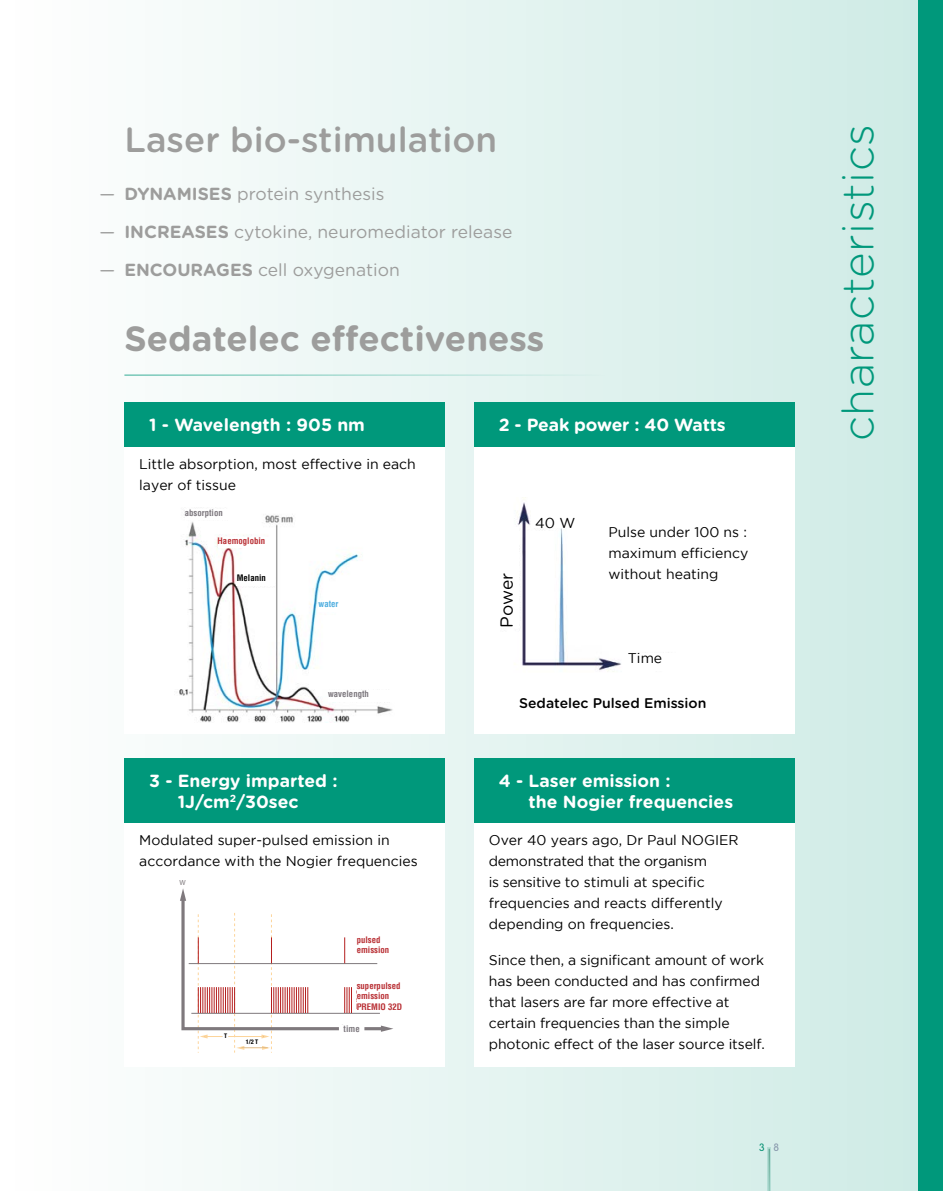
<style>
.page{position:relative;width:943px;height:1191px;background:#fff}
.page>*{position:absolute;margin:0;border:0;box-sizing:border-box;transform-origin:0 0}
.t1{font:300 43.75px "Gotham Rounded";letter-spacing:.01em;color:#00987b}
.t2{font:700 35px "Gotham Rounded";color:#9d9d9c}
.t3{font:500 35px "Gotham Rounded";color:#9d9d9c}
.t4{font:700 17.5px/21px "Gotham Rounded";color:#fff;text-align:center}
.t5{font:17.5px "Gotham Rounded";color:#9d9d9c}
.t6{font:17.5px "Gotham Rounded";letter-spacing:-.015em;color:#000}
.t7{font:14.35px "Gotham";color:#000}
.t8{font:14px/21px "Gotham";color:#000}
.t9{font:500 14px "Gotham Rounded";color:#000}
.t10{font:300 10.5px "VAG Rounded";color:#00987b}
.t11{font:700 condensed 8.75px/10.5px "Helvetica LT";color:#b82d32}
.t12{font:700 condensed 8.75px "Helvetica LT";color:#7b767c}
.t13{font:700 condensed 8.75px "Helvetica LT";color:#000}
.t14{font:700 condensed 8.75px "Helvetica LT";color:#4daddf}
.t15{font:700 condensed 7.35px/7.4px "Helvetica Neue";color:#b51f1f}
.t16{font:700 condensed 7.35px "Helvetica Neue";color:#7f797d}
.t17{font:700 condensed 7.35px "Helvetica Neue";color:#7f797d}
.t18{font:700 condensed 6.3px "Helvetica Neue";color:#000}
.s1{font-weight:700}
.s2{color:#9f9eb9}
</style>
<div class="page">
<div style="left:0;top:0;width:943px;height:1191px;background:linear-gradient(to right,#fffefe,#cdebe5)"></div>
<hr style="left:124px;top:375px;width:484px;height:1px;background:#00987b">
<div style="left:918px;top:0;width:25px;height:1191px;background:#00987b"></div>
<div style="left:124px;top:402px;width:320px;height:331px;background:#fff"></div>
<div style="left:124px;top:778px;width:320px;height:289px;background:#fff"></div>
<div style="left:474px;top:402px;width:320px;height:331px;background:#fff"></div>
<div style="left:124px;top:402px;width:320px;height:45px;background:#00987b"></div>
<div style="left:124px;top:758px;width:320px;height:64px;background:#00987b"></div>
<div style="left:474px;top:402px;width:320px;height:45px;background:#00987b"></div>
<div style="left:474px;top:778px;width:320px;height:289px;background:#fff"></div>
<div style="left:474px;top:758px;width:320px;height:64px;background:#00987b"></div>
<div style="left:158px;top:492px;width:252px;height:248px;background:#fff"></div>
<img style="left:179px;top:510px;width:214px;height:212px">
<div style="left:328px;top:690px;width:69px;height:11px;background:#fff"></div>
<div style="left:318px;top:600px;width:39px;height:11px;background:#fff"></div>
<div style="left:237px;top:574px;width:38px;height:11px;background:#fff"></div>
<div style="left:218px;top:537px;width:51px;height:10px;background:#fff"></div>
<div style="left:185px;top:509px;width:52px;height:11px;background:#fff"></div>
<img style="left:517px;top:497px;width:104px;height:175px">
<div style="left:499px;top:527px;width:20px;height:100px;background:#fff"></div>
<div style="left:531px;top:507px;width:48px;height:21px;background:#fff"></div>
<div style="left:571px;top:540px;width:212px;height:91px;background:#fff"></div>
<hr style="left:364px;top:1027px;width:20px;height:3px;background:#7f797d">
<svg style="left:381px;top:1025px;width:12px;height:6px"></svg>
<hr style="left:191px;top:1013px;width:189px;height:1px;background:#7f797d">
<hr style="left:189px;top:963px;width:188px;height:1px;background:#7f797d">
<svg style="left:180px;top:888px;width:172px;height:164px"></svg>
<div style="left:341px;top:1025px;width:21px;height:11px;background:#fff"></div>
<hr style="left:768px;top:1148px;width:2px;height:43px;background:#86c0ae">
<h2 class="t3" style="left:124px;top:115px;width:374px">Laser bio-stimulation</h2>
<p class="t5" style="left:100px;top:182px;width:286px">— <span class="s1">DYNAMISES</span> protein synthesis</p>
<p class="t5" style="left:100px;top:220px;width:414px">— <span class="s1">INCREASES</span> cytokine, neuromediator release</p>
<p class="t5" style="left:100px;top:258px;width:302px">— <span class="s1">ENCOURAGES</span> cell oxygenation</p>
<h2 class="t2" style="left:124px;top:313px;width:421px">Sedatelec effectiveness</h2>
<p class="t4" style="left:149px;top:414px;width:217px">1 - Wavelength : 905 nm</p>
<p class="t8" style="left:139px;top:453px;width:278px">Little absorption, most effective in each layer of tissue</p>
<p class="t12" style="left:185px;top:507px;width:39px">absorption</p>
<p class="t11" style="left:218px;top:535px;width:49px">Haemoglobin</p>
<p class="t13" style="left:237px;top:572px;width:31px">Melanin</p>
<p class="t14" style="left:318px;top:598px;width:21px">water</p>
<p class="t12" style="left:328px;top:688px;width:42px">wavelength</p>
<p class="t4" style="left:149px;top:769px;width:190px">3 - Energy imparted :<br>1J/cm<sup>2</sup>/30sec</p>
<p class="t8" style="left:139px;top:829px;width:280px">Modulated super-pulsed emission in accordance with the Nogier frequencies</p>
<p class="t17" style="left:179px;top:878px;width:8px">W</p>
<p class="t18" style="left:224px;top:1031px;width:5px">T</p>
<p class="t18" style="left:246px;top:1036px;width:14px">1/2 T</p>
<p class="t11" style="left:357px;top:934px;width:34px">pulsed emission</p>
<p class="t11" style="left:357px;top:980px;width:47px">superpulsed emission<br>PREMIO 32D</p>
<p class="t15" style="left:357px;top:937px;width:28px">émission pulsée</p>
<p class="t15" style="left:356px;top:987px;width:38px">émission superpulsée<br>PREMIO 32D</p>
<p class="t16" style="left:341px;top:1021px;width:20px">temps</p>
<p class="t12" style="left:343px;top:1023px;width:18px">time</p>
<p class="t4" style="left:499px;top:414px;width:228px">2 - Peak power : 40 Watts</p>
<p class="t6" style="left:494px;top:627px;width:56px;rotate:-90deg">Power</p>
<p class="t7" style="left:535px;top:515px;width:42px">40 W</p>
<p class="t8" style="left:608px;top:521px;width:141px;text-align:justify">Pulse under 100 ns : maximum efficiency without heating</p>
<p class="t8" style="left:628px;top:647px;width:36px">Time</p>
<p class="t9" style="left:519px;top:693px;width:189px">Sedatelec Pulsed Emission</p>
<p class="t4" style="left:528px;top:769px;width:206px;text-align:left;text-indent:-30px">4 - Laser emission :<br>the Nogier frequencies</p>
<p class="t8" style="left:489px;top:829px;width:251px">Over 40 years ago, Dr Paul NOGIER demonstrated that the organism<br>is sensitive to stimuli at specific frequencies and reacts differently depending on frequencies.</p>
<p class="t8" style="left:489px;top:949px;width:277px">Since then, a significant amount of work has been conducted and has confirmed that lasers are far more effective at certain frequencies than the simple photonic effect of the laser source itself.</p>
<p class="t10" style="left:759px;top:1140px;width:21px">3 <span class="s2">8</span></p>
<h1 class="t1" style="left:828px;top:441px;width:318px;rotate:-90deg">characteristics</h1>
</div>
